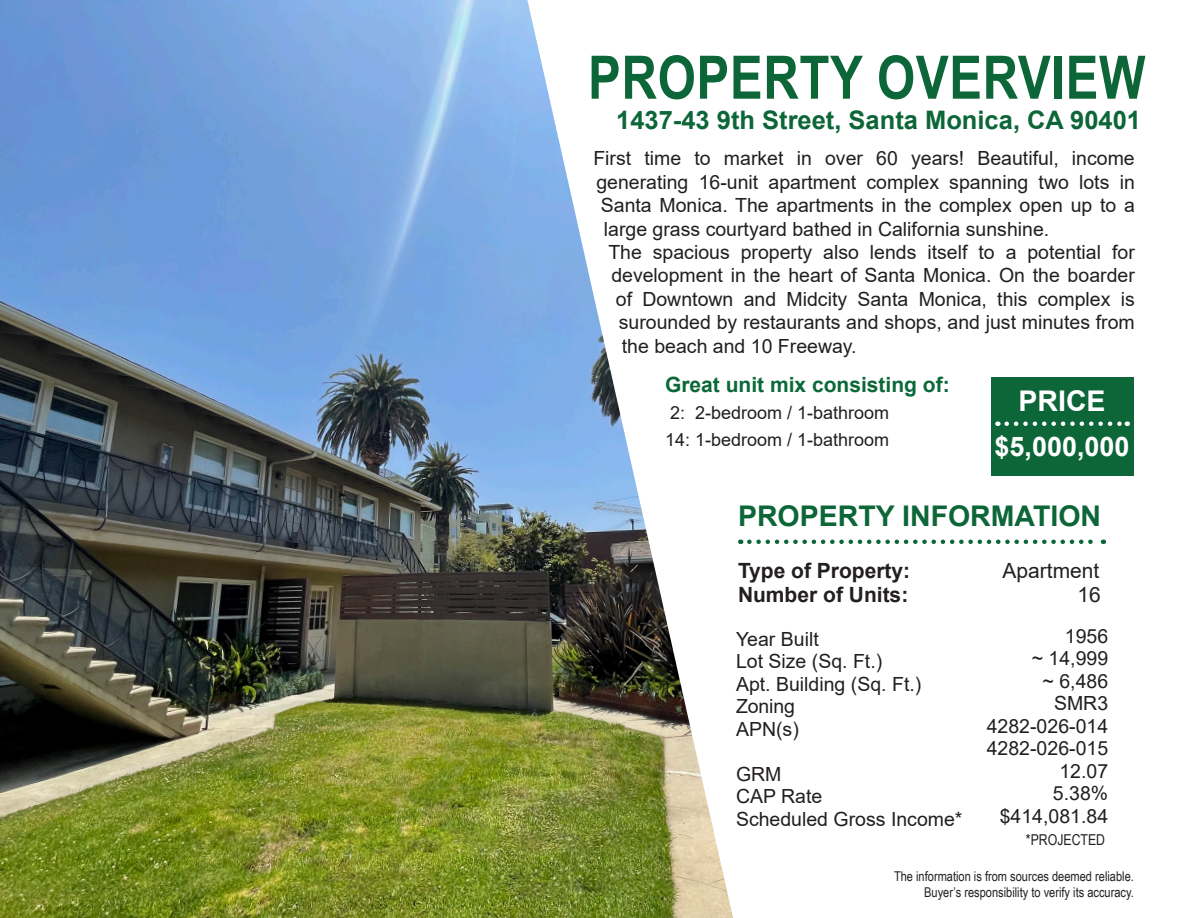
<style>
.page{position:relative;width:1188px;height:918px;background:#fff}
.page>*{position:absolute;margin:0;border:0;box-sizing:border-box;transform-origin:0 0}
.t1{font:700 60px "Arial Narrow";letter-spacing:.01em;color:#0c6638}
.t2{font:700 28.5px "Arial";color:#0c6638}
.t3{font:700 28.5px "Arial";color:#fff}
.t4{font:700 27px "Arial";color:#fff}
.t5{font:700 25.5px "Arial";color:#0c6638}
.t6{font:700 21px "Arial";color:#231f20}
.t7{font:700 21px "Arial";color:#0b6938}
.t8{font:21px "Arial";color:#231f20}
.t9{font:19.5px "Arial";color:#231f20}
.t10{font:18px "Arial";color:#231f20}
.t11{font:15px "Arial Narrow";color:#231f20}
.t12{font:13.5px "Arial Narrow";color:#231f20}
</style>
<div class="page">
<svg style="left:749px;top:540px;width:355px;height:4px"></svg>
<div style="left:991px;top:377px;width:142px;height:99px;background:#0c6638"></div>
<svg style="left:1007px;top:421px;width:121px;height:5px"></svg>
<img style="left:0;top:0;width:733px;height:918px">
<p class="t1" style="left:588px;top:32px;width:559px">PROPERTY OVERVIEW</p>
<p class="t5" style="left:616px;top:102px;width:526px">1437-43 9th Street, Santa Monica, CA 90401</p>
<p class="t9" style="left:593px;top:145px;width:543px">First time to market in over 60 years! Beautiful, income</p>
<p class="t9" style="left:596px;top:169px;width:540px">generating 16-unit apartment complex spanning two lots in</p>
<p class="t9" style="left:601px;top:192px;width:536px">Santa Monica. The apartments in the complex open up to a</p>
<p class="t9" style="left:604px;top:215px;width:447px">large grass courtyard bathed in California sunshine.</p>
<p class="t9" style="left:608px;top:239px;width:528px">The spacious property also lends itself to a potential for</p>
<p class="t9" style="left:611px;top:262px;width:525px">development in the heart of Santa Monica. On the boarder</p>
<p class="t9" style="left:616px;top:286px;width:520px">of Downtown and Midcity Santa Monica, this complex is</p>
<p class="t9" style="left:619px;top:309px;width:517px">surounded by restaurants and shops, and just minutes from</p>
<p class="t9" style="left:622px;top:332px;width:236px">the beach and 10 Freeway.</p>
<p class="t7" style="left:665px;top:370px;width:286px">Great unit mix consisting of:</p>
<p class="t10" style="left:670px;top:401px;width:221px">2: 2-bedroom / 1-bathroom</p>
<p class="t10" style="left:665px;top:428px;width:226px">14: 1-bedroom / 1-bathroom</p>
<p class="t3" style="left:1019px;top:381px;width:89px">PRICE</p>
<p class="t4" style="left:995px;top:427px;width:137px">$5,000,000</p>
<p class="t2" style="left:738px;top:496px;width:365px">PROPERTY INFORMATION</p>
<p class="t6" style="left:738px;top:556px;width:174px">Type of Property:</p>
<p class="t8" style="left:1002px;top:556px;width:98px">Apartment</p>
<p class="t6" style="left:738px;top:580px;width:172px">Number of Units:</p>
<p class="t8" style="left:1078px;top:580px;width:25px">16</p>
<p class="t9" style="left:1065px;top:622px;width:45px">1956</p>
<p class="t9" style="left:1032px;top:645px;width:78px">~ 14,999</p>
<p class="t9" style="left:1043px;top:667px;width:67px">~ 6,486</p>
<p class="t9" style="left:1054px;top:690px;width:56px">SMR3</p>
<p class="t9" style="left:987px;top:712px;width:123px">4282-026-014</p>
<p class="t9" style="left:987px;top:735px;width:123px">4282-026-015</p>
<p class="t9" style="left:1059px;top:757px;width:50px">12.07</p>
<p class="t9" style="left:1053px;top:780px;width:57px">5.38%</p>
<p class="t9" style="left:1000px;top:802px;width:110px">$414,081.84</p>
<p class="t11" style="left:1026px;top:829px;width:81px">*PROJECTED</p>
<p class="t9" style="left:736px;top:626px;width:84px">Year Built</p>
<p class="t9" style="left:736px;top:648px;width:148px">Lot Size (Sq. Ft.)</p>
<p class="t9" style="left:736px;top:671px;width:187px">Apt. Building (Sq. Ft.)</p>
<p class="t9" style="left:736px;top:693px;width:60px">Zoning</p>
<p class="t9" style="left:736px;top:716px;width:64px">APN(s)</p>
<p class="t9" style="left:736px;top:761px;width:47px">GRM</p>
<p class="t9" style="left:736px;top:783px;width:88px">CAP Rate</p>
<p class="t9" style="left:736px;top:806px;width:228px">Scheduled Gross Income*</p>
<p class="t12" style="left:894px;top:867px;width:241px">The information is from sources deemed reliable.</p>
<p class="t12" style="left:924px;top:883px;width:211px">Buyer’s responsibility to verify its accuracy.</p>
</div>
